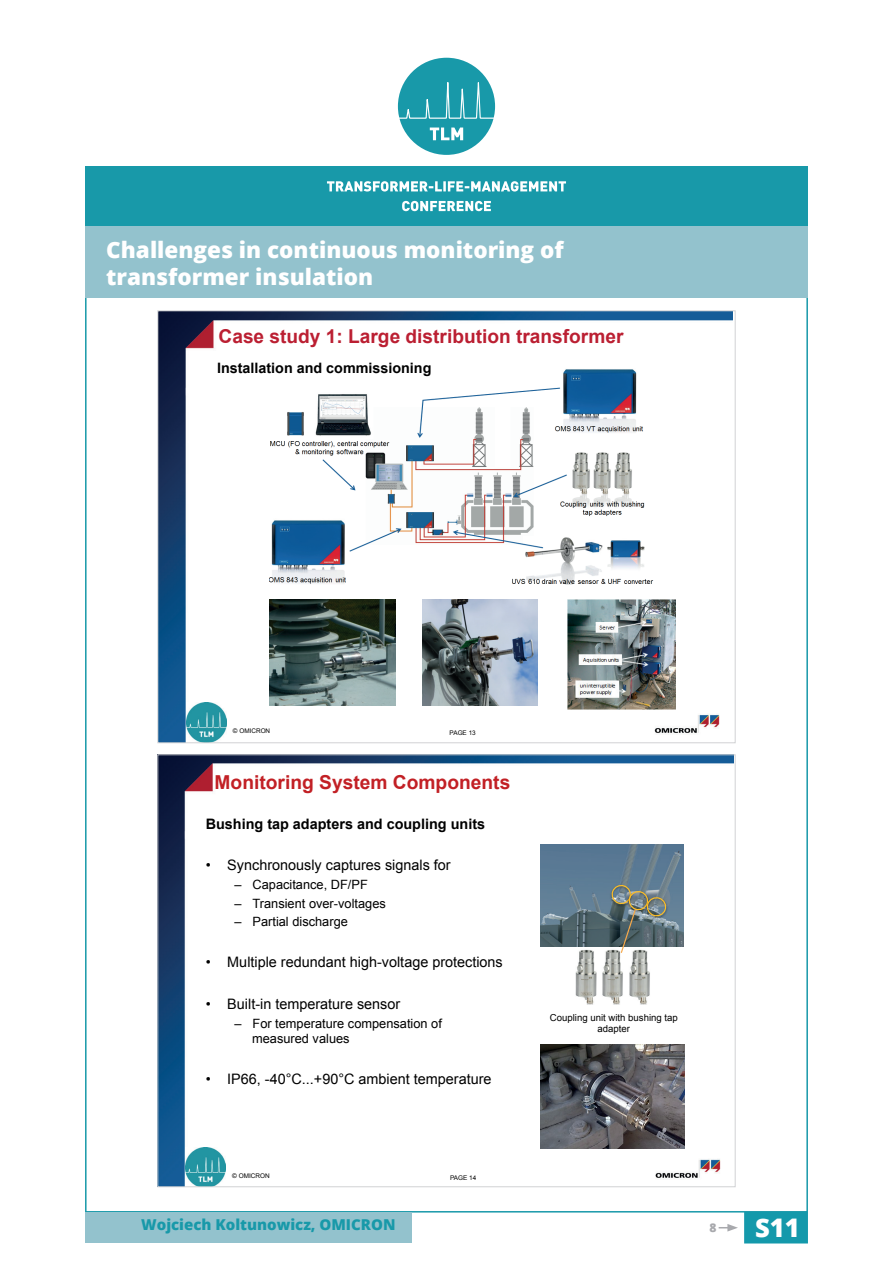
<style>
.page{position:relative;width:893px;height:1263px;background:#fff}
.page>*{position:absolute;margin:0;border:0;box-sizing:border-box;transform-origin:0 0}
.t1{font:800 25.65px "Open Sans";color:#fff}
.t2{font:800 22.5px/27px "Open Sans";color:#fff}
.t3{font:700 19.2px "Arial";color:#c22025}
.t4{font:700 19.05px "Arial";color:#bb1f32}
.t5{font:800 15px "Open Sans";color:#1899a9}
.t6{font:14.4px "Arial";color:#000001}
.t7{font:700 14.4px "Arial";color:#000001}
.t8{font:12.75px/15.3px "Arial";color:#000001}
.t9{font:800 12px "Open Sans";color:#a8a9ad}
.t10{font:9.6px/11.2px "Arial";color:#000001;text-align:center}
.t11{font:6.45px "Arial";color:#000001}
.t12{font:6.3px "Arial";color:#000001}
</style>
<div class="page">
<div style="left:744px;top:1212px;width:64px;height:31px;background:#1499ab"></div>
<svg style="left:719px;top:1224px;width:19px;height:7px"></svg>
<div style="left:85px;top:1212px;width:327px;height:31px;background:#93c2cd"></div>
<img style="left:159px;top:312px;width:573px;height:429px">
<img style="left:269px;top:369px;width:384px;height:216px">
<img style="left:269px;top:599px;width:127px;height:106px">
<img style="left:423px;top:599px;width:114px;height:106px">
<img style="left:568px;top:599px;width:108px;height:111px">
<img style="left:187px;top:702px;width:40px;height:39px">
<img style="left:159px;top:756px;width:574px;height:429px">
<img style="left:540px;top:844px;width:144px;height:103px">
<img style="left:627px;top:954px;width:25px;height:50px">
<img style="left:574px;top:948px;width:51px;height:56px">
<img style="left:541px;top:1044px;width:144px;height:104px">
<img style="left:609px;top:883px;width:25px;height:25px">
<img style="left:667px;top:896px;width:2px;height:25px">
<svg style="left:611px;top:884px;width:56px;height:70px;background:#74807f"></svg>
<img style="left:186px;top:1147px;width:40px;height:38px">
<div style="left:85px;top:225px;width:723px;height:73px;background:#93c2cd"></div>
<div style="left:398px;top:58px;width:97px;height:97px;background:#1899a9;border-radius:50%"></div>
<svg style="left:397px;top:82px;width:99px;height:39px"></svg>
<svg style="left:430px;top:128px;width:33px;height:12px"></svg>
<div style="left:85px;top:167px;width:723px;height:59px;background:#1899a9"></div>
<svg style="left:327px;top:181px;width:239px;height:11px"></svg>
<svg style="left:402px;top:201px;width:89px;height:10px"></svg>
<h2 class="t2" style="left:106px;top:236px;width:459px">Challenges in continuous monitoring of transformer insulation</h2>
<h3 class="t4" style="left:219px;top:324px;width:406px">Case study 1: Large distribution transformer</h3>
<p class="t7" style="left:217px;top:359px;width:216px">Installation and commissioning</p>
<p class="t12" style="left:233px;top:726px;width:39px">© OMICRON</p>
<p class="t12" style="left:450px;top:729px;width:28px">PAGE 13</p>
<h3 class="t3" style="left:215px;top:770px;width:297px">Monitoring System Components</h3>
<p class="t7" style="left:206px;top:815px;width:281px">Bushing tap adapters and coupling units</p>
<p class="t6" style="left:206px;top:856px;width:247px">• Synchronously captures signals for</p>
<p class="t8" style="left:235px;top:877px;width:135px">– Capacitance, DF/PF</p>
<p class="t8" style="left:235px;top:896px;width:153px">– Transient over-voltages</p>
<p class="t8" style="left:235px;top:914px;width:115px">– Partial discharge</p>
<p class="t6" style="left:206px;top:953px;width:299px">• Multiple redundant high-voltage protections</p>
<p class="t6" style="left:206px;top:994px;width:196px">• Built-in temperature sensor</p>
<p class="t8" style="left:252px;top:1016px;width:191px;text-indent:-18px">– For temperature compensation of measured values</p>
<p class="t6" style="left:206px;top:1070px;width:287px">• IP66, -40°C...+90°C ambient temperature</p>
<p class="t11" style="left:232px;top:1171px;width:39px">© OMICRON</p>
<p class="t11" style="left:450px;top:1173px;width:28px">PAGE 14</p>
<p class="t10" style="left:550px;top:1012px;width:130px">Coupling unit with bushing tap adapter</p>
<p class="t5" style="left:141px;top:1213px;width:256px">Wojciech Koltunowicz, OMICRON</p>
<p class="t9" style="left:709px;top:1219px;width:9px">8</p>
<h1 class="t1" style="left:755px;top:1208px;width:46px">S11</h1>
</div>
